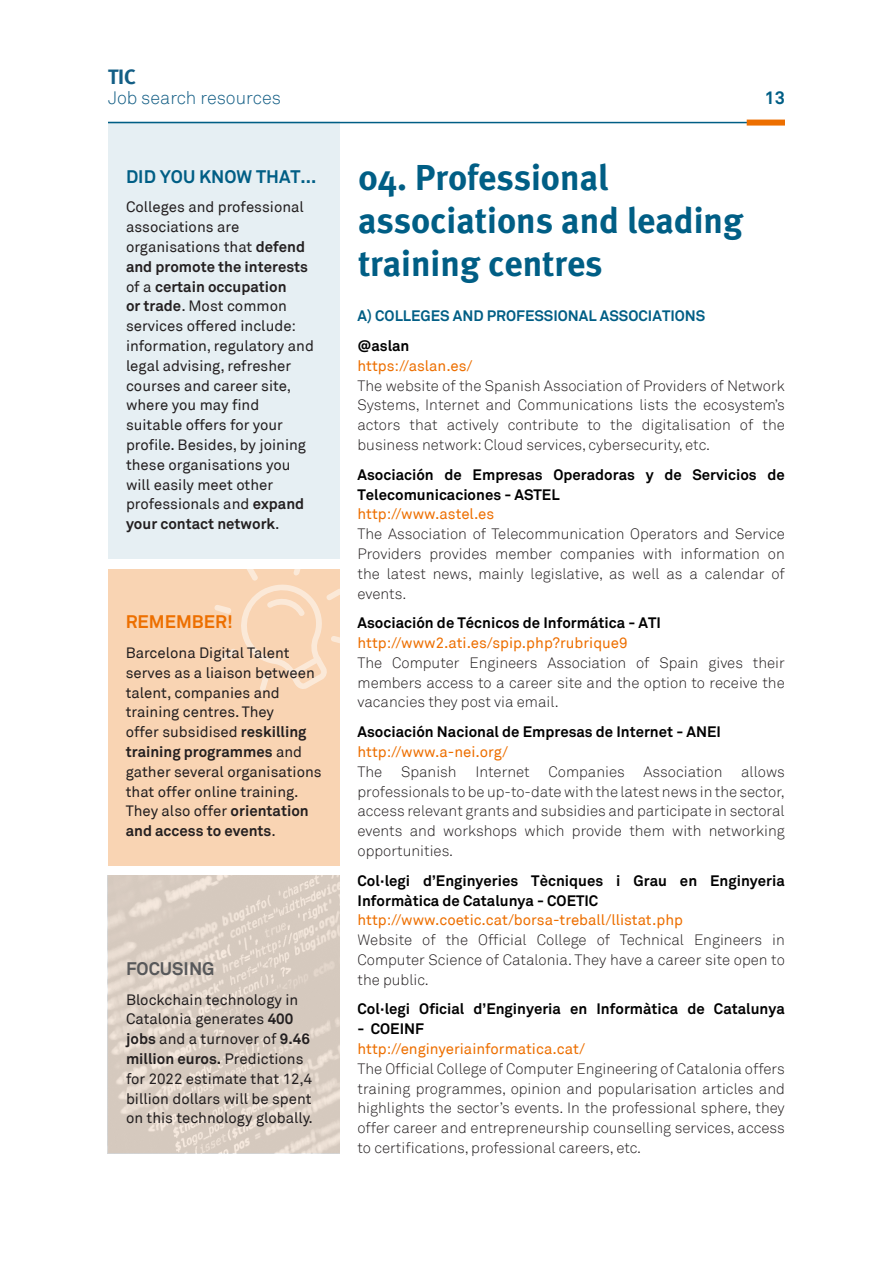
<style>
.page{position:relative;width:893px;height:1263px;background:#fff}
.page>*{position:absolute;margin:0;border:0;box-sizing:border-box;transform-origin:0 0}
.Títols_seccions{font:36px/43.2px "Meta Bold Turk";color:#005e85}
.t1{font:700 21px "Meta";color:#135e85}
.Titolets_Columna{font:700 18px "Akkurat";color:#005e85}
.t2{font:300 18px "Akkurat";color:#135e85}
.Titolets_Columna-2{font:700 18px "Akkurat";color:#ed6f00}
.Titolets_Columna-3{font:700 18px "Akkurat";color:#57585a}
.Cos_justificat{font:300 15px/19.8px "Akkurat";color:#231f20;text-align:justify}
.Cos_Esquerra{font:15px/19.8px "Akkurat";color:#231f20}
.Nom_recursos{font:700 15px/19.8px "Akkurat";color:#000}
.Cos_justificat-2{font:15px "Akkurat";color:#ed6f00}
.Subtítol{font:700 15px "Akkurat";color:#005e85}
.s1{font-weight:700}
</style>
<div class="page">
<hr style="left:108px;top:122px;width:677px;height:1px;background:#005e85">
<div style="left:747px;top:120px;width:38px;height:6px;background:#ed6f00"></div>
<div style="left:108px;top:569px;width:232px;height:297px;background:#f9d4b3"></div>
<svg style="left:214px;top:569px;width:126px;height:122px"></svg>
<div style="left:108px;top:122px;width:232px;height:437px;background:#e6eff3"></div>
<svg style="left:108px;top:876px;width:232px;height:277px;background:#dbcfc4"></svg>
<h2 class="t1" style="left:108px;top:64px;width:30px">TIC</h2>
<p class="t2" style="left:108px;top:87px;width:174px">Job search resources</p>
<p class="Titolets_Columna" style="left:126px;top:165px;width:192px">DID YOU KNOW THAT...</p>
<p class="Cos_Esquerra" style="left:126px;top:197px;width:189px">Colleges and professional associations are organisations that <span class="s1">defend and promote the interests </span>of a <span class="s1">certain occupation<br>or trade</span>. Most common services offered include: information, regulatory and legal advising, refresher courses and career site, where you may find suitable offers for your profile. Besides, by joining these organisations you will easily meet other professionals and <span class="s1">expand your contact network</span>.</p>
<p class="Titolets_Columna-2" style="left:126px;top:611px;width:109px">REMEMBER!</p>
<p class="Cos_Esquerra" style="left:126px;top:643px;width:197px">Barcelona Digital Talent serves as a liaison between talent, companies and training centres. They<br>offer subsidised <span class="s1">reskilling training programmes</span> and gather several organisations that offer online training.<br>They also offer <span class="s1">orientation and access to events</span>.</p>
<p class="Titolets_Columna-3" style="left:126px;top:957px;width:90px">FOCUSING</p>
<p class="Cos_Esquerra" style="left:126px;top:989px;width:189px">Blockchain technology in<br>Catalonia generates <span class="s1">400 jobs</span> and a turnover of <span class="s1">9.46 million euros.</span> Predictions for 2022 estimate that 12,4 billion dollars will be spent on this technology globally.</p>
<p class="Titolets_Columna" style="left:764px;top:86px;width:22px">13</p>
<p class="Títols_seccions" style="left:358px;top:155px;width:387px">04. Professional associations and leading training centres</p>
<p class="Subtítol" style="left:358px;top:307px;width:349px">A) COLLEGES AND PROFESSIONAL ASSOCIATIONS</p>
<p class="Nom_recursos" style="left:358px;top:336px;width:53px">@aslan</p>
<p class="Cos_justificat-2" style="left:358px;top:356px;width:117px">https://aslan.es/</p>
<p class="Cos_justificat" style="left:358px;top:376px;width:429px">The website of the Spanish Association of Providers of Network Systems, Internet and Communications lists the ecosystem’s actors that actively contribute to the digitalisation of the business network: Cloud services, cybersecurity, etc.</p>
<p class="Nom_recursos" style="left:358px;top:465px;width:429px">Asociación de Empresas Operadoras y de Servicios de<br>Telecomunicaciones - ASTEL</p>
<p class="Cos_justificat-2" style="left:358px;top:505px;width:138px">http://www.astel.es</p>
<p class="Cos_justificat" style="left:358px;top:524px;width:429px">The Association of Telecommunication Operators and Service Providers provides member companies with information on the latest news, mainly legislative, as well as a calendar of events.</p>
<p class="Nom_recursos" style="left:358px;top:613px;width:305px">Asociación de Técnicos de Informática - ATI</p>
<p class="Cos_justificat-2" style="left:358px;top:633px;width:272px">http://www2.ati.es/spip.php?rubrique9</p>
<p class="Cos_justificat" style="left:358px;top:653px;width:429px">The Computer Engineers Association of Spain gives their members access to a career site and the option to receive the vacancies they post via email.</p>
<p class="Nom_recursos" style="left:358px;top:722px;width:365px">Asociación Nacional de Empresas de Internet - ANEI</p>
<p class="Cos_justificat-2" style="left:358px;top:742px;width:152px">http://www.a-nei.org/</p>
<p class="Cos_justificat" style="left:358px;top:762px;width:429px">The Spanish Internet Companies Association allows professionals to be up-to-date with the latest news in the sector, access relevant grants and subsidies and participate in sectoral events and workshops which provide them with networking opportunities.</p>
<p class="Nom_recursos" style="left:358px;top:871px;width:429px">Col·legi d’Enginyeries Tècniques i Grau en Enginyeria<br>Informàtica de Catalunya - COETIC</p>
<p class="Cos_justificat-2" style="left:358px;top:910px;width:327px">http://www.coetic.cat/borsa-treball/llistat.php</p>
<p class="Cos_justificat" style="left:358px;top:930px;width:429px">Website of the Official College of Technical Engineers in Computer Science of Catalonia. They have a career site open to the public.</p>
<p class="Nom_recursos" style="left:358px;top:999px;width:429px">Col·legi Oficial d’Enginyeria en Informàtica de Catalunya</p>
<p class="Nom_recursos" style="left:358px;top:1019px;width:68px">- COEINF</p>
<p class="Cos_justificat-2" style="left:358px;top:1039px;width:229px">http://enginyeriainformatica.cat/</p>
<p class="Cos_justificat" style="left:358px;top:1059px;width:429px">The Official College of Computer Engineering of Catalonia offers training programmes, opinion and popularisation articles and highlights the sector’s events. In the professional sphere, they offer career and entrepreneurship counselling services, access to certifications, professional careers, etc.</p>
</div>
